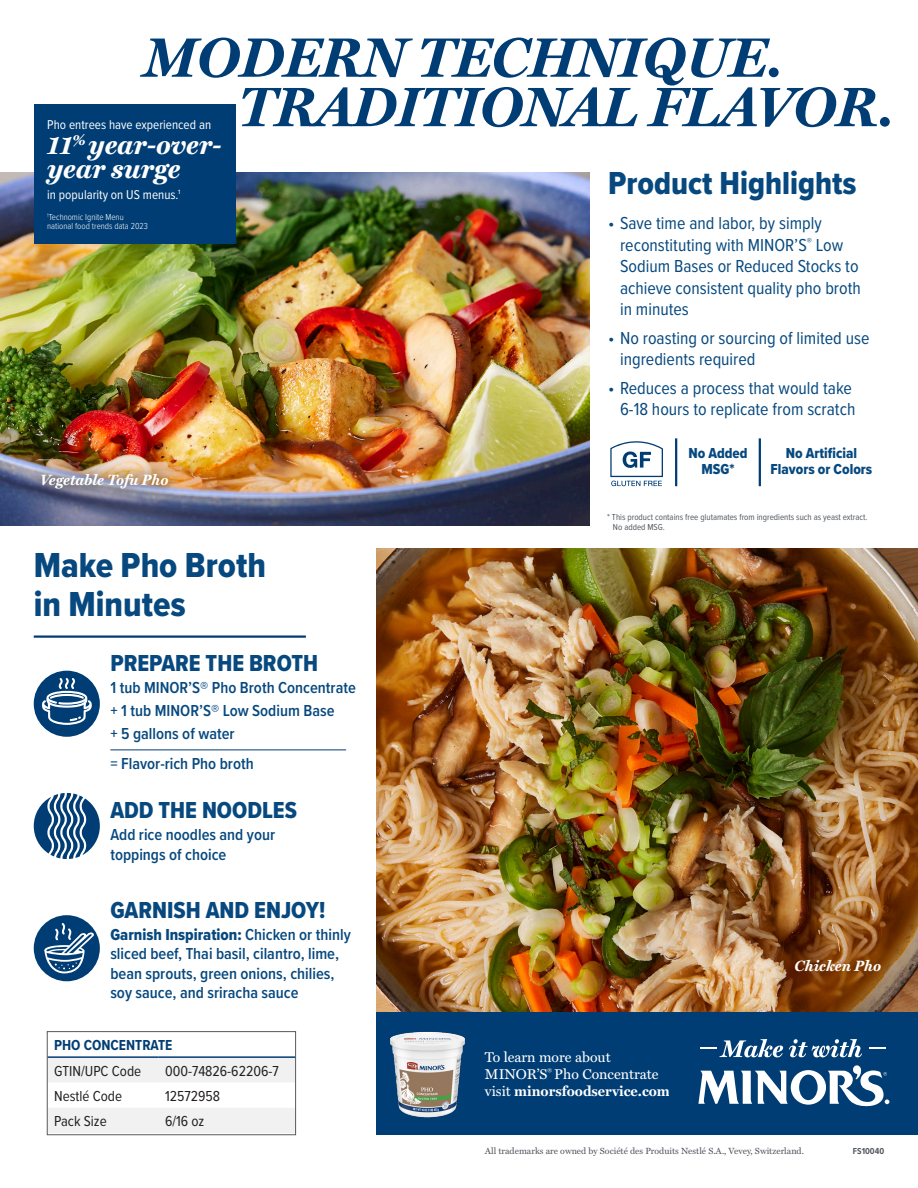
<style>
.page{position:relative;width:918px;height:1188px;background:#fff}
.page>*{position:absolute;margin:0;border:0;box-sizing:border-box;transform-origin:0 0}
.t1{font:italic 700 55.95px/49.5px "Miller Text";color:#003d74}
.t2{font:36px "Proxima Nova Cond Extrabld";color:#07497f}
.t3{font:33px "Proxima Nova Cond Extrabld";color:#07497f}
.t4{font:italic 700 27.6px/24.2px "Miller Text";color:#fff}
.t5{font:24px "Proxima Nova Cond Extrabld";color:#07497f}
.t6{font:18px/21.6px "Proxima Nova Cond";color:#07497f}
.t7{font:600 16.5px/19.5px "Proxima Nova Cond";color:#07497f}
.t8{font:15px "Proxima Nova Cond";color:#231f20}
.t9{font:15px "Proxima Nova Cond Extrabld";color:#07497f}
.t10{font:italic 700 15px "Miller Text";color:#fff}
.t11{font:700 15px "Proxima Nova Cond";color:#003d74}
.t12{font:14.25px/17.1px "Miller Text";color:#fff}
.t13{font:13.2px "Proxima Nova Cond";color:#fff}
.t14{font:9px "Proxima Nova Cond";color:#52575f}
.t15{font:9px "Miller Text";color:#52575f}
.t16{font:300 9px/9px "Proxima Nova Cond";color:#fff}
.t17{font:700 9px "Proxima Nova Cond";color:#52575f}
.s1{font-family:"Proxima Nova Cond Extrabld";font-weight:400}
.s2{font-weight:700}
</style>
<div class="page">
<img style="left:377px;top:549px;width:541px;height:463px">
<img style="left:0;top:172px;width:589px;height:354px">
<div style="left:377px;top:1012px;width:328px;height:123px;background:#003d74"></div>
<div style="left:670px;top:1012px;width:248px;height:123px;background:#003d74"></div>
<svg style="left:789px;top:1039px;width:73px;height:18px"></svg>
<svg style="left:698px;top:1065px;width:191px;height:42px"></svg>
<svg style="left:700px;top:1039px;width:83px;height:18px"></svg>
<svg style="left:869px;top:1047px;width:16px;height:2px"></svg>
<img style="left:390px;top:1031px;width:75px;height:87px">
<svg style="left:49px;top:1058px;width:245px;height:75px"></svg>
<hr style="left:47px;top:1056px;width:111px;height:2px;background:#003d74">
<hr style="left:158px;top:1056px;width:137px;height:2px;background:#003d74">
<div style="left:47px;top:1031px;width:249px;height:104px;border:1px solid #59595c"></div>
<svg style="left:610px;top:441px;width:53px;height:46px"></svg>
<hr style="left:34px;top:635px;width:272px;height:3px;background:#003d74">
<hr style="left:110px;top:750px;width:236px;height:1px;background:#003d74">
<hr style="left:675px;top:438px;width:2px;height:48px;background:#003d74">
<hr style="left:759px;top:438px;width:2px;height:48px;background:#003d74">
<img style="left:30px;top:462px;width:150px;height:39px">
<div style="left:34px;top:105px;width:201px;height:139px;background:#003d74"></div>
<svg style="left:34px;top:671px;width:66px;height:66px"></svg>
<svg style="left:34px;top:793px;width:66px;height:66px"></svg>
<svg style="left:34px;top:915px;width:66px;height:66px"></svg>
<p class="t1" style="left:239px;top:32px;width:657px;text-indent:-95px">MODERN TECHNIQUE.<br>TRADITIONAL FLAVOR.</p>
<p class="t13" style="left:47px;top:114px;width:165px">Pho entrees have experienced an</p>
<p class="t4" style="left:47px;top:132px;width:176px">11<sup>%</sup> year-over&shy;year surge</p>
<p class="t13" style="left:47px;top:185px;width:135px">in popularity on US menus.<sup>1</sup></p>
<p class="t16" style="left:47px;top:212px;width:102px"><sup>1</sup>Technomic Ignite Menu national food trends data 2023</p>
<p class="t3" style="left:608px;top:159px;width:250px">Product Highlights</p>
<p class="t6" style="left:620px;top:211px;width:242px;text-indent:-12px">• Save time and labor, by simply reconstituting with MINOR’S<sup>®</sup> Low<br>Sodium Bases or Reduced Stocks to achieve consistent quality pho broth in minutes</p>
<p class="t6" style="left:620px;top:326px;width:251px;text-indent:-12px">• No roasting or sourcing of limited use ingredients required</p>
<p class="t6" style="left:608px;top:376px;width:249px;text-align:right">• Reduces a process that would take<br>6-18 hours to replicate from scratch</p>
<p class="t10" style="left:40px;top:471px;width:129px">Vegetable Tofu Pho</p>
<p class="t2" style="left:34px;top:539px;width:234px">Make Pho Broth</p>
<p class="t2" style="left:34px;top:578px;width:154px">in Minutes</p>
<p class="t5" style="left:110px;top:646px;width:209px">PREPARE THE BROTH</p>
<p class="t7" style="left:110px;top:677px;width:247px">1 tub MINOR’S® Pho Broth Concentrate</p>
<p class="t7" style="left:110px;top:700px;width:226px">+ 1 tub MINOR’S® Low Sodium Base</p>
<p class="t7" style="left:110px;top:724px;width:126px">+ 5 gallons of water</p>
<p class="t7" style="left:110px;top:753px;width:145px">= Flavor-rich Pho broth</p>
<p class="t5" style="left:110px;top:793px;width:188px">ADD THE NOODLES</p>
<p class="t7" style="left:110px;top:824px;width:166px">Add rice noodles and your toppings of choice</p>
<p class="t5" style="left:110px;top:892px;width:217px">GARNISH AND ENJOY!</p>
<p class="t7" style="left:110px;top:924px;width:242px"><span class="s1">Garnish Inspiration:</span> Chicken or thinly sliced beef, Thai basil, cilantro, lime, bean sprouts, green onions, chilies, soy sauce, and sriracha sauce</p>
<p class="t11" style="left:54px;top:1034px;width:120px">PHO CONCENTRATE</p>
<p class="t8" style="left:54px;top:1060px;width:89px">GTIN/UPC Code</p>
<p class="t8" style="left:165px;top:1060px;width:115px">000-74826-62206-7</p>
<p class="t8" style="left:54px;top:1085px;width:70px">Nestlé Code</p>
<p class="t8" style="left:165px;top:1085px;width:57px">12572958</p>
<p class="t8" style="left:54px;top:1110px;width:54px">Pack Size</p>
<p class="t8" style="left:165px;top:1110px;width:41px">6/16 oz</p>
<p class="t9" style="left:786px;top:442px;width:73px">No Artificial</p>
<p class="t9" style="left:771px;top:458px;width:103px">Flavors or Colors</p>
<p class="t14" style="left:607px;top:510px;width:262px">* This product contains free glutamates from ingredients such as yeast extract.</p>
<p class="t14" style="left:613px;top:521px;width:54px">No added MSG.</p>
<p class="t9" style="left:688px;top:442px;width:61px">No Added</p>
<p class="t9" style="left:701px;top:458px;width:35px">MSG*</p>
<p class="t12" style="left:485px;top:1048px;width:190px">To learn more about<br>MINOR’S<sup>®</sup> Pho Concentrate visit <span class="s2">minorsfoodservice.com</span>.</p>
<p class="t10" style="left:795px;top:957px;width:88px">Chicken Pho</p>
<p class="t15" style="left:485px;top:1146px;width:321px">All trademarks are owned by Société des Produits Nestlé S.A., Vevey, Switzerland.</p>
<p class="t17" style="left:853px;top:1145px;width:33px">FS10040</p>
</div>
